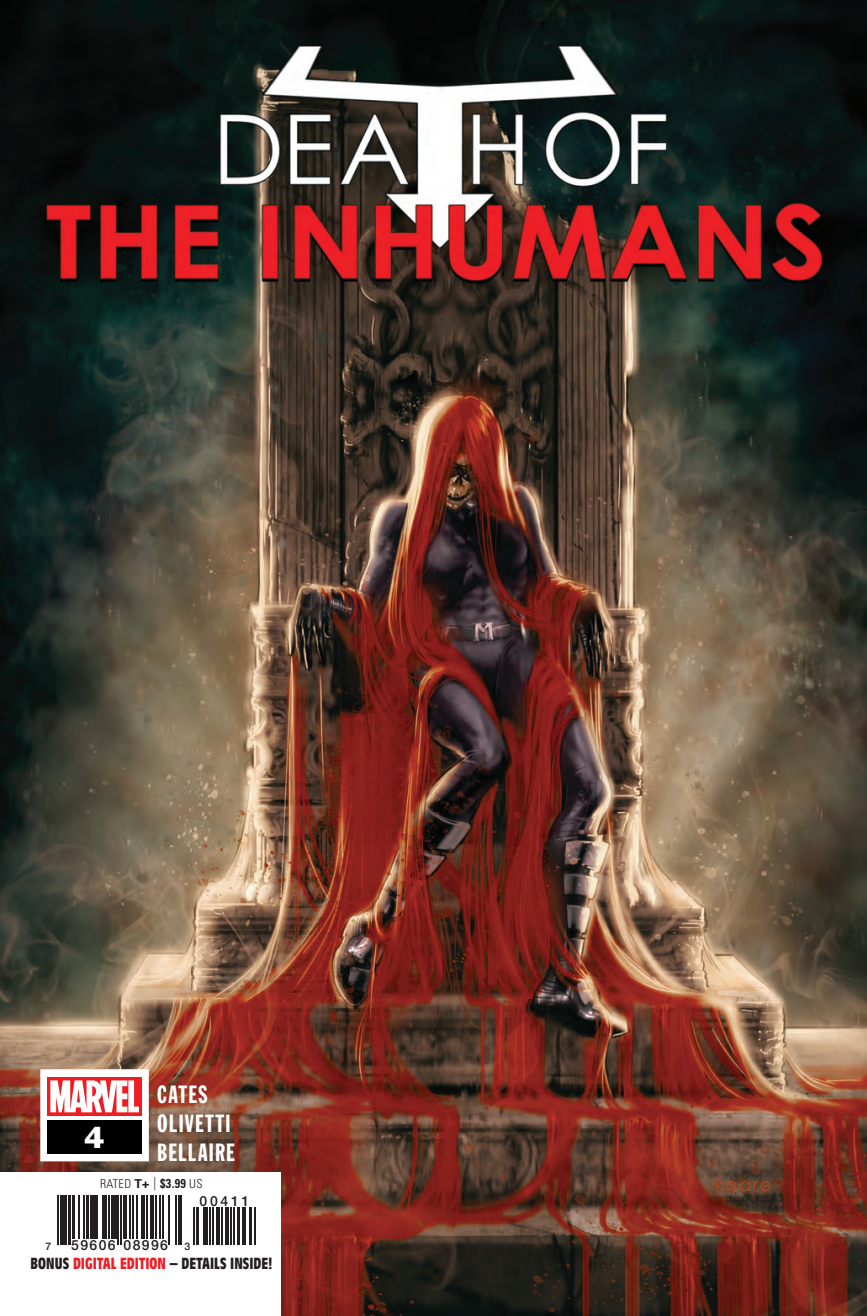
<style>
.page{position:relative;width:867px;height:1316px;background:#fff}
.page>*{position:absolute;margin:0;border:0;box-sizing:border-box;transform-origin:0 0}
.t1{font:28px "Franklin Gothic Std";color:#fff}
.t2{font:24.5px/29.4px "Franklin Gothic Std Extra Cond";letter-spacing:.05em;color:#fff}
.t3{font:700 condensed 15.75px "Antique Olive Std";letter-spacing:.005em;color:#231f20}
.t4{font:500 14px "Helvetica Neue";letter-spacing:.1em;color:#231f20}
.t5{font:300 condensed 12.25px "Univers LT Std";letter-spacing:.025em;color:#231f20}
.t6{font:500 10.5px "Helvetica Neue";color:#231f20}
.s1{font-weight:700;font-stretch:normal}
.s2{font-size:13.47px}
.s3{font-weight:700;font-size:12.78px}
.s4{font-size:10.5px}
.s5{color:#ee1d23}
</style>
<div class="page">
<img style="left:0;top:0;width:866px;height:1315px">
<div style="left:40px;top:1068px;width:109px;height:93px;background:#fff"></div>
<div style="left:47px;top:1120px;width:95px;height:33px;background:#000001"></div>
<div style="left:47px;top:1076px;width:95px;height:39px;background:#ee1d23"></div>
<svg style="left:50px;top:1080px;width:89px;height:32px"></svg>
<div style="left:0;top:1171px;width:281px;height:144px;background:#fff"></div>
<hr style="left:57px;top:1195px;width:2px;height:49px;background:#231f20">
<hr style="left:60px;top:1195px;width:1px;height:49px;background:#231f20">
<hr style="left:62px;top:1195px;width:4px;height:49px;background:#231f20">
<hr style="left:68px;top:1195px;width:2px;height:49px;background:#231f20">
<hr style="left:72px;top:1195px;width:2px;height:43px;background:#231f20">
<hr style="left:78px;top:1195px;width:2px;height:43px;background:#231f20">
<hr style="left:83px;top:1195px;width:2px;height:43px;background:#231f20">
<hr style="left:86px;top:1195px;width:3px;height:43px;background:#231f20">
<hr style="left:90px;top:1195px;width:1px;height:43px;background:#231f20">
<div style="left:93px;top:1195px;width:5px;height:43px;background:#231f20"></div>
<hr style="left:102px;top:1195px;width:2px;height:43px;background:#231f20">
<hr style="left:106px;top:1195px;width:1px;height:43px;background:#231f20">
<hr style="left:108px;top:1195px;width:2px;height:43px;background:#231f20">
<div style="left:111px;top:1195px;width:5px;height:43px;background:#231f20"></div>
<hr style="left:118px;top:1195px;width:1px;height:49px;background:#231f20">
<hr style="left:120px;top:1195px;width:1px;height:49px;background:#231f20">
<hr style="left:123px;top:1195px;width:4px;height:43px;background:#231f20">
<hr style="left:129px;top:1195px;width:2px;height:43px;background:#231f20">
<hr style="left:132px;top:1195px;width:1px;height:43px;background:#231f20">
<hr style="left:136px;top:1195px;width:1px;height:43px;background:#231f20">
<hr style="left:141px;top:1195px;width:4px;height:43px;background:#231f20">
<hr style="left:146px;top:1195px;width:2px;height:43px;background:#231f20">
<hr style="left:150px;top:1195px;width:4px;height:43px;background:#231f20">
<hr style="left:155px;top:1195px;width:2px;height:43px;background:#231f20">
<hr style="left:159px;top:1195px;width:2px;height:43px;background:#231f20">
<hr style="left:162px;top:1195px;width:1px;height:43px;background:#231f20">
<hr style="left:169px;top:1195px;width:1px;height:49px;background:#231f20">
<hr style="left:175px;top:1195px;width:1px;height:49px;background:#231f20">
<hr style="left:178px;top:1195px;width:1px;height:49px;background:#231f20">
<hr style="left:180px;top:1195px;width:2px;height:49px;background:#231f20">
<hr style="left:193px;top:1207px;width:2px;height:37px;background:#231f20">
<hr style="left:196px;top:1207px;width:3px;height:37px;background:#231f20">
<hr style="left:203px;top:1207px;width:2px;height:37px;background:#231f20">
<hr style="left:207px;top:1207px;width:1px;height:37px;background:#231f20">
<hr style="left:209px;top:1207px;width:1px;height:37px;background:#231f20">
<hr style="left:212px;top:1207px;width:1px;height:37px;background:#231f20">
<hr style="left:216px;top:1207px;width:4px;height:37px;background:#231f20">
<hr style="left:221px;top:1207px;width:1px;height:37px;background:#231f20">
<hr style="left:225px;top:1207px;width:4px;height:37px;background:#231f20">
<hr style="left:230px;top:1207px;width:1px;height:37px;background:#231f20">
<hr style="left:233px;top:1207px;width:1px;height:37px;background:#231f20">
<hr style="left:237px;top:1207px;width:2px;height:37px;background:#231f20">
<hr style="left:242px;top:1207px;width:1px;height:37px;background:#231f20">
<hr style="left:245px;top:1207px;width:1px;height:37px;background:#231f20">
<hr style="left:249px;top:1207px;width:2px;height:37px;background:#231f20">
<hr style="left:254px;top:1207px;width:1px;height:37px;background:#231f20">
<h2 class="t2" style="left:157px;top:1079px;width:79px">CATES<br>OLIVETTI<br>BELLAIRE</h2>
<p class="t5" style="left:100px;top:1175px;width:104px">RATED <span class="s1">T+</span> <span class="s2">|</span> <span class="s3">$3.99</span> US</p>
<h1 class="t1" style="left:84px;top:1118px;width:22px">4</h1>
<p class="t4" style="left:199px;top:1189px;width:51px">00411</p>
<p class="t6" style="left:45px;top:1237px;width:7px">7</p>
<p class="t4" style="left:71px;top:1233px;width:121px">59606 08996 <span class="s4">3</span></p>
<p class="t3" style="left:31px;top:1254px;width:243px">BONUS <span class="s5">DIGITAL EDITION</span> – DETAILS INSIDE!</p>
</div>
